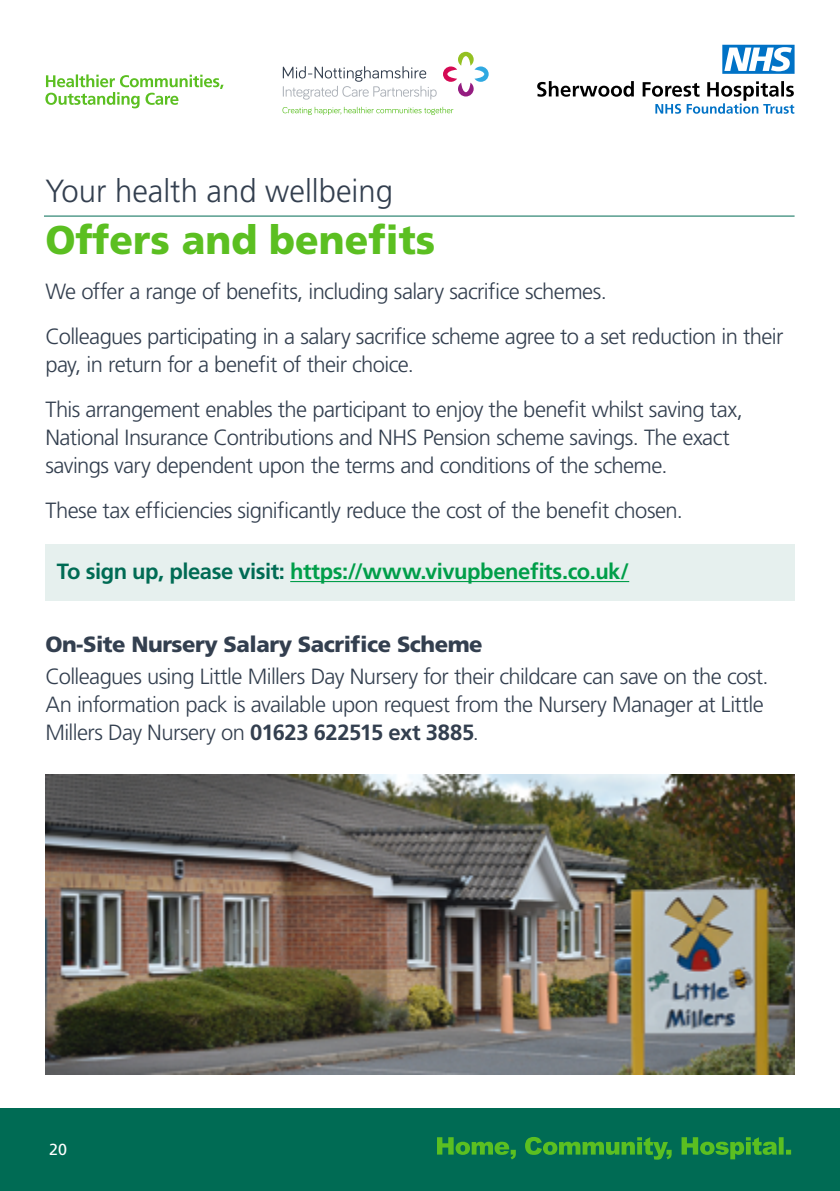
<style>
.page{position:relative;width:840px;height:1191px;background:#fff}
.page>*{position:absolute;margin:0;border:0;box-sizing:border-box;transform-origin:0 0}
.t1{font:900 40px "Frutiger";color:#5bbf21}
.t2{font:300 32px "Frutiger";color:#333f4f}
.t3{font:300 22px/28px "Frutiger";letter-spacing:-.03em;color:#333f4f}
.t4{font:700 22px "Frutiger";letter-spacing:-.02em;color:#009e49}
.t5{font:900 22px "Frutiger";letter-spacing:-.02em;color:#333f4f}
.t6{font:16px "Frutiger";color:#fff}
.s1{color:#006b54}
.s2{font-weight:700}
</style>
<div class="page">
<div style="left:0;top:1108px;width:839px;height:83px;background:#006b54"></div>
<svg style="left:437px;top:1137px;width:353px;height:22px"></svg>
<svg style="left:537px;top:81px;width:257px;height:33px"></svg>
<svg style="left:722px;top:45px;width:72px;height:29px"></svg>
<svg style="left:282px;top:66px;width:154px;height:34px"></svg>
<svg style="left:443px;top:52px;width:45px;height:44px"></svg>
<svg style="left:282px;top:107px;width:171px;height:8px"></svg>
<svg style="left:45px;top:74px;width:178px;height:34px"></svg>
<div style="left:45px;top:544px;width:749px;height:57px;background:#e6f0ee"></div>
<hr style="left:290px;top:581px;width:339px;height:1px;background:#009e49">
<img style="left:45px;top:774px;width:749px;height:300px">
<hr style="left:44px;top:216px;width:750px;height:1px;background:#006b54">
<h2 class="t2" style="left:45px;top:173px;width:349px">Your health and wellbeing</h2>
<h1 class="t1" style="left:45px;top:216px;width:391px">Offers and benefits</h1>
<p class="t3" style="left:45px;top:269px;width:739px;line-height:45px">We offer a range of benefits, including salary sacrifice schemes.<br>Colleagues participating in a salary sacrifice scheme agree to a set reduction in their</p>
<p class="t3" style="left:45px;top:342px;width:698px;line-height:45px">pay, in return for a benefit of their choice.<br>This arrangement enables the participant to enjoy the benefit whilst saving tax,</p>
<p class="t3" style="left:45px;top:424px;width:685px">National Insurance Contributions and NHS Pension scheme savings. The exact savings vary dependent upon the terms and conditions of the scheme.</p>
<p class="t3" style="left:45px;top:497px;width:638px">These tax efficiencies significantly reduce the cost of the benefit chosen.</p>
<p class="t4" style="left:57px;top:559px;width:573px"><span class="s1">To sign up, please visit:</span> https://www.vivupbenefits.co.uk/</p>
<p class="t5" style="left:45px;top:631px;width:438px">On-Site Nursery Salary Sacrifice Scheme</p>
<p class="t3" style="left:45px;top:662px;width:724px">Colleagues using Little Millers Day Nursery for their childcare can save on the cost.<br>An information pack is available upon request from the Nursery Manager at Little<br>Millers Day Nursery on <span class="s2">01623 622515 ext 3885</span>.</p>
<p class="t6" style="left:49px;top:1139px;width:19px">20</p>
</div>
